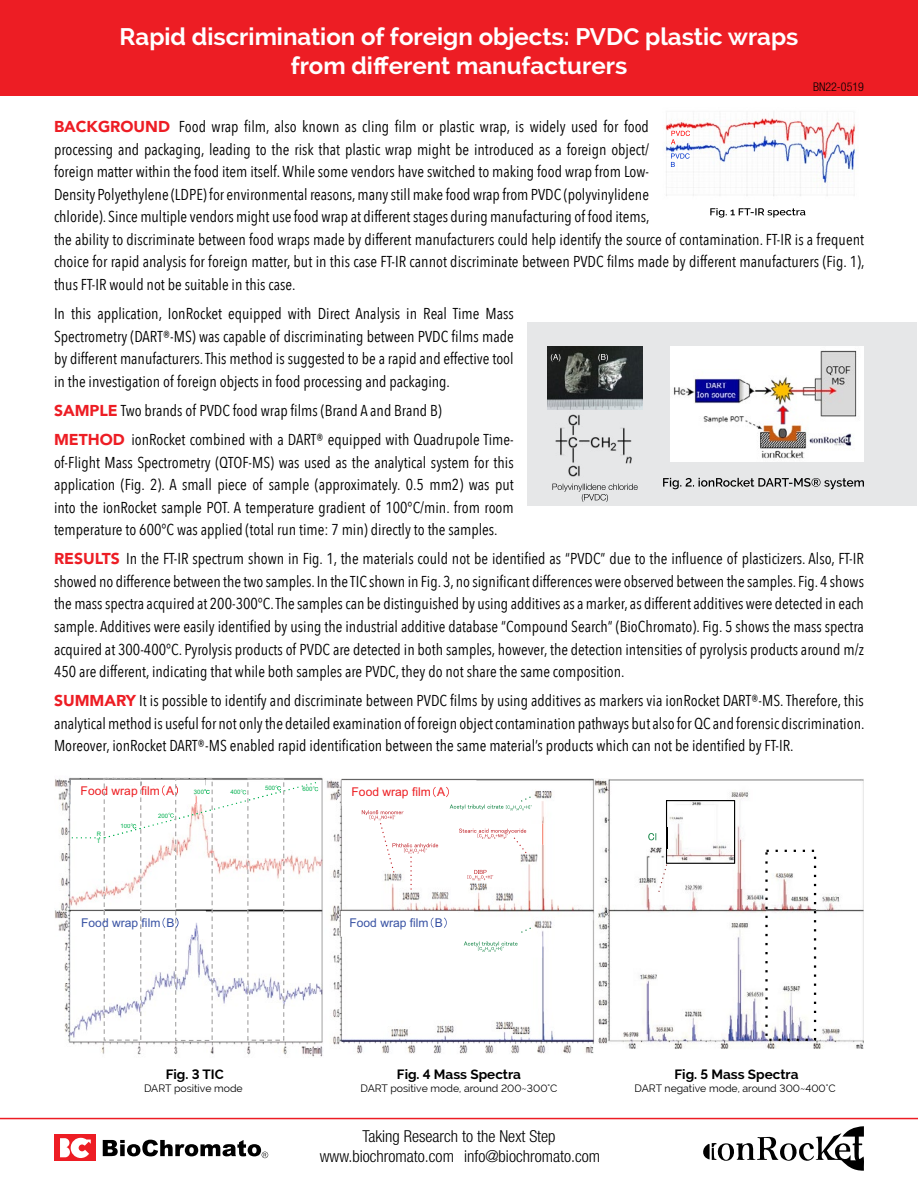
<style>
.page{position:relative;width:918px;height:1188px;background:#fff}
.page>*{position:absolute;margin:0;border:0;box-sizing:border-box;transform-origin:0 0}
.t1{font:700 24px/28.8px "Raleway";color:#fff;text-align:center}
.t2{font:300 condensed 16.5px/19.5px "Helvetica Neue LT";color:#000;text-align:center}
.t3{font:15.75px/22.5px "Avenir Next Condensed";color:#000;text-align:justify}
.t4{font:700 13.5px "Raleway";color:#000}
.t5{font:12.15px "Arial";color:#ed2024}
.t6{font:12.15px "Arial";color:#3953a4}
.t7{font:300 condensed 12px "Helvetica Neue LT";color:#000}
.t8{font:10.5px "Raleway";color:#000}
.t9{font:6px/6.8px "Arial";color:#00b04f}
.s1{font-family:"Avenir";font-weight:900;color:#ed1d24}
</style>
<div class="page">
<div style="left:527px;top:322px;width:390px;height:184px;background:#e6e7e8"></div>
<div style="left:54px;top:1135px;width:42px;height:26px;background:#ed1d24"></div>
<svg style="left:60px;top:1138px;width:31px;height:20px"></svg>
<svg style="left:103px;top:1140px;width:165px;height:18px"></svg>
<div style="left:0;top:0;width:918px;height:95px;background:#ed1d24"></div>
<hr style="left:0;top:1118px;width:918px;height:1px;background:#ed1d24">
<svg style="left:663px;top:478px;width:201px;height:11px"></svg>
<svg style="left:703px;top:1126px;width:161px;height:45px"></svg>
<img style="left:671px;top:346px;width:193px;height:115px">
<img style="left:548px;top:346px;width:95px;height:63px">
<img style="left:556px;top:414px;width:76px;height:63px">
<img style="left:665px;top:111px;width:191px;height:102px">
<svg style="left:710px;top:208px;width:95px;height:10px"></svg>
<img style="left:595px;top:779px;width:269px;height:270px">
<img style="left:633px;top:828px;width:15px;height:21px">
<svg style="left:648px;top:800px;width:87px;height:92px"></svg>
<svg style="left:765px;top:850px;width:51px;height:191px"></svg>
<img style="left:326px;top:779px;width:268px;height:275px">
<img style="left:55px;top:777px;width:268px;height:280px">
<img style="left:318px;top:785px;width:2px;height:8px">
<svg style="left:66px;top:777px;width:252px;height:264px"></svg>
<img style="left:341px;top:780px;width:135px;height:26px">
<img style="left:339px;top:911px;width:135px;height:25px">
<svg style="left:431px;top:918px;width:3px;height:10px"></svg>
<svg style="left:444px;top:918px;width:3px;height:10px"></svg>
<img style="left:532px;top:799px;width:10px;height:22px">
<img style="left:344px;top:805px;width:18px;height:21px">
<img style="left:532px;top:824px;width:12px;height:21px">
<img style="left:439px;top:936px;width:103px;height:22px">
<img style="left:439px;top:936px;width:35px;height:1px">
<svg style="left:464px;top:941px;width:54px;height:11px"></svg>
<svg style="left:362px;top:787px;width:170px;height:103px"></svg>
<svg style="left:521px;top:928px;width:10px;height:5px"></svg>
<svg style="left:671px;top:131px;width:19px;height:13px"></svg>
<svg style="left:671px;top:153px;width:19px;height:14px"></svg>
<svg style="left:551px;top:354px;width:9px;height:8px"></svg>
<svg style="left:598px;top:354px;width:10px;height:8px"></svg>
<svg style="left:552px;top:484px;width:86px;height:18px"></svg>
<h1 class="t1" style="left:120px;top:22px;width:680px">Rapid discrimination of foreign objects: PVDC plastic wraps from different manufacturers</h1>
<p class="t7" style="left:813px;top:80px;width:52px">BN22-0519</p>
<p class="t3" style="left:54px;top:115px;width:812px;text-align:left"><span class="s1">BACKGROUND</span> Food wrap film, also known as cling film or plastic wrap, is widely used for food<br>processing and packaging, leading to the risk that plastic wrap might be introduced as a foreign object/<br>foreign matter within the food item itself. While some vendors have switched to making food wrap from Low-<br>Density Polyethylene (LDPE) for environmental reasons, many still make food wrap from PVDC (polyvinylidene<br>chloride). Since multiple vendors might use food wrap at different stages during manufacturing of food items,<br>the ability to discriminate between food wraps made by different manufacturers could help identify the source of contamination. FT-IR is a frequent choice for rapid analysis for foreign matter, but in this case FT-IR cannot discriminate between PVDC films made by different manufacturers (Fig. 1), thus FT-IR would not be suitable in this case.</p>
<p class="t3" style="left:54px;top:302px;width:461px">In this application, IonRocket equipped with Direct Analysis in Real Time Mass Spectrometry (DART®-MS) was capable of discriminating between PVDC films made by different manufacturers. This method is suggested to be a rapid and effective tool in the investigation of foreign objects in food processing and packaging.</p>
<p class="t3" style="left:54px;top:395px;width:461px;line-height:29.2px"><span class="s1">SAMPLE</span> Two brands of PVDC food wrap films (Brand A and Brand B)<br><span class="s1">METHOD</span> ionRocket combined with a DART® equipped with Quadrupole Time-</p>
<p class="t3" style="left:54px;top:450px;width:461px">of-Flight Mass Spectrometry (QTOF-MS) was used as the analytical system for this application (Fig. 2). A small piece of sample (approximately. 0.5 mm2) was put into the ionRocket sample POT. A temperature gradient of 100°C/min. from room temperature to 600°C was applied (total run time: 7 min) directly to the samples.</p>
<p class="t3" style="left:54px;top:547px;width:812px"><span class="s1">RESULTS</span> In the FT-IR spectrum shown in Fig. 1, the materials could not be identified as “PVDC” due to the influence of plasticizers. Also, FT-IR showed no difference between the two samples. In the TIC shown in Fig. 3, no significant differences were observed between the samples. Fig. 4 shows the mass spectra acquired at 200-300°C. The samples can be distinguished by using additives as a marker, as different additives were detected in each sample. Additives were easily identified by using the industrial additive database “Compound Search” (BioChromato). Fig. 5 shows the mass spectra acquired at 300-400°C. Pyrolysis products of PVDC are detected in both samples, however, the detection intensities of pyrolysis products around m/z 450 are different, indicating that while both samples are PVDC, they do not share the same composition.</p>
<p class="t3" style="left:54px;top:689px;width:812px"><span class="s1">SUMMARY</span> It is possible to identify and discriminate between PVDC films by using additives as markers via ionRocket DART®-MS. Therefore, this analytical method is useful for not only the detailed examination of foreign object contamination pathways but also for QC and forensic discrimination.<br>Moreover, ionRocket DART®-MS enabled rapid identification between the same material’s products which can not be identified by FT-IR.</p>
<p class="t5" style="left:81px;top:783px;width:95px">Food wrap film A</p>
<p class="t9" style="left:97px;top:830px;width:6px">R<br>T</p>
<p class="t9" style="left:158px;top:812px;width:12px">200</p>
<p class="t9" style="left:121px;top:823px;width:12px">100</p>
<p class="t9" style="left:194px;top:789px;width:12px">300</p>
<p class="t9" style="left:230px;top:789px;width:12px">400</p>
<p class="t9" style="left:265px;top:785px;width:12px">500</p>
<p class="t5" style="left:352px;top:784px;width:95px">Food wrap film A</p>
<p class="t9" style="left:303px;top:786px;width:12px">600</p>
<p class="t6" style="left:81px;top:915px;width:95px">Food wrap film B</p>
<p class="t6" style="left:349px;top:915px;width:95px">Food wrap film B</p>
<p class="t4" style="left:166px;top:1067px;width:59px">Fig. 3 TIC</p>
<p class="t8" style="left:144px;top:1082px;width:103px">DART positive mode ）</p>
<p class="t4" style="left:397px;top:1067px;width:126px">Fig. 4 Mass Spectra</p>
<p class="t8" style="left:360px;top:1082px;width:199px">DART positive mode, around 200~300°C</p>
<p class="t2" style="left:320px;top:1126px;width:282px">Taking Research to the Next Step www.biochromato.com info@biochromato.com</p>
<p class="t4" style="left:675px;top:1067px;width:125px">Fig. 5 Mass Spectra</p>
<p class="t8" style="left:635px;top:1082px;width:203px">DART negative mode, around ）300~400°C</p>
</div>
